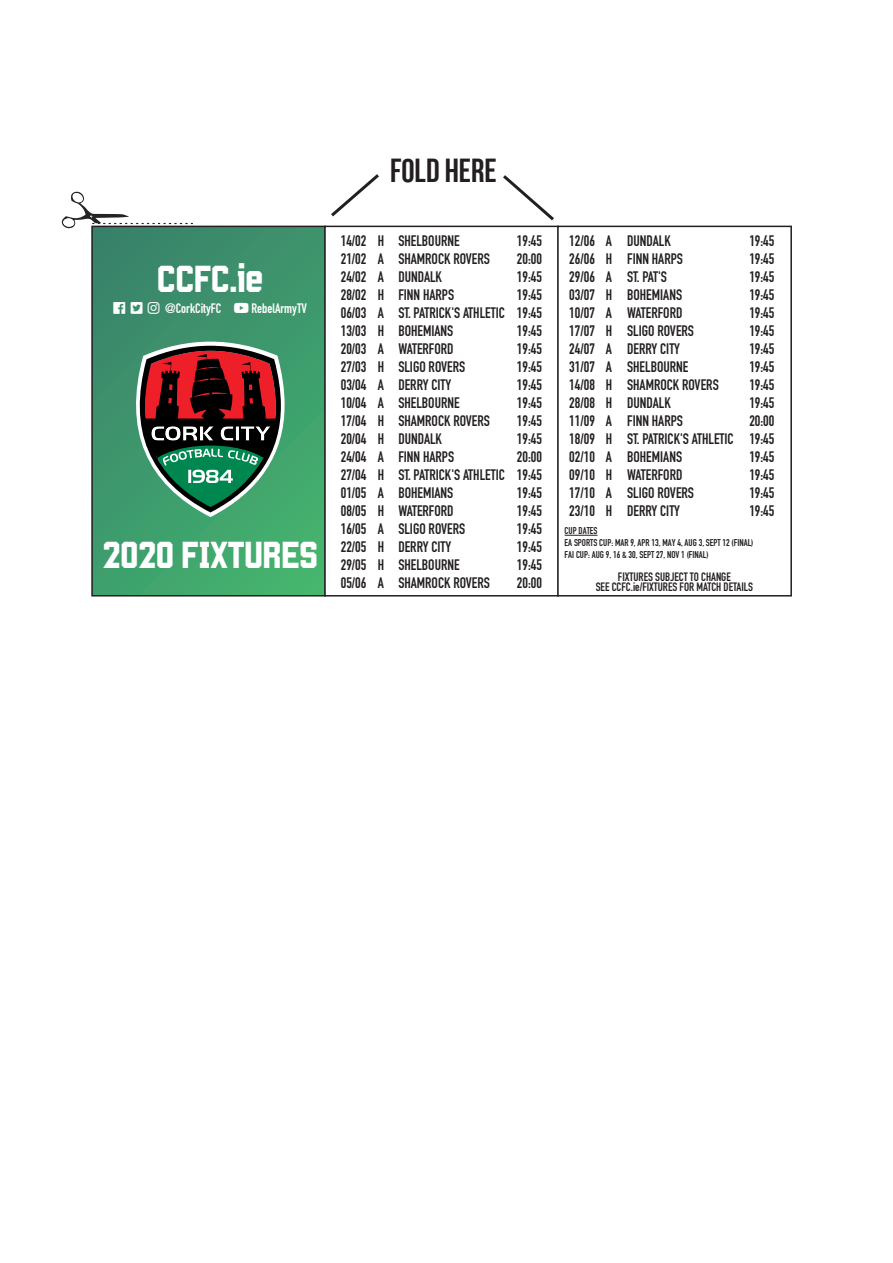
<style>
.page{position:relative;width:893px;height:1263px;background:#fff}
.page>*{position:absolute;margin:0;border:0;box-sizing:border-box;transform-origin:0 0}
.t1{font:37.5px "Wildcat";color:#fff}
.t2{font:33.3px "Bebas Neue";color:#231f20}
.t3{font:700 15px/18px "DIN Condensed";color:#231f20;text-align:justify}
.t4{font:700 13.5px "DIN Condensed";color:#fff}
.t5{font:700 12px/10.5px "DIN Condensed";color:#231f20;text-align:center}
.t6{font:700 9.75px/11.7px "DIN Condensed";color:#231f20}
</style>
<div class="page">
<svg style="left:61px;top:191px;width:132px;height:38px"></svg>
<svg style="left:331px;top:174px;width:48px;height:43px"></svg>
<svg style="left:503px;top:175px;width:51px;height:46px"></svg>
<div style="left:92px;top:226px;width:233px;height:370px;background:linear-gradient(to bottom,#3a896b,#42ac6e)"></div>
<div style="left:91px;top:226px;width:235px;height:370px;border:2px solid #231f20"></div>
<div style="left:324px;top:226px;width:235px;height:370px;background:#fff;border:2px solid #231f20"></div>
<div style="left:557px;top:226px;width:235px;height:370px;background:#fff;border:2px solid #231f20"></div>
<svg style="left:123px;top:342px;width:162px;height:175px;background:#555f4c"></svg>
<hr style="left:565px;top:535px;width:32px;height:1px;background:#231f20">
<svg style="left:114px;top:302px;width:11px;height:12px"></svg>
<svg style="left:131px;top:302px;width:29px;height:12px"></svg>
<svg style="left:234px;top:303px;width:15px;height:10px"></svg>
<h1 class="t1" style="left:157px;top:255px;width:108px">CCFC.ie</h1>
<p class="t4" style="left:165px;top:299px;width:58px">@CorkCityFC</p>
<p class="t4" style="left:252px;top:299px;width:57px">RebelArmyTV</p>
<h1 class="t1" style="left:103px;top:531px;width:216px">2020 FIXTURES</h1>
<h2 class="t2" style="left:390px;top:152px;width:108px">FOLD HERE</h2>
<p class="t3" style="left:341px;top:232px;width:27px">14/02<br>21/02<br>24/02<br>28/02<br>06/03<br>13/03<br>20/03<br>27/03<br>03/04<br>10/04<br>17/04<br>20/04<br>24/04<br>27/04<br>01/05<br>08/05<br>16/05<br>22/05<br>29/05<br>05/06</p>
<p class="t3" style="left:378px;top:232px;width:8px">H A A H A H A H A A H H A H A H A H H A</p>
<p class="t3" style="left:398px;top:232px;width:108px;text-align:left">SHELBOURNE<br>SHAMROCK ROVERS<br>DUNDALK<br>FINN HARPS<br>ST. PATRICK'S ATHLETIC<br>BOHEMIANS<br>WATERFORD<br>SLIGO ROVERS<br>DERRY CITY<br>SHELBOURNE<br>SHAMROCK ROVERS<br>DUNDALK<br>FINN HARPS<br>ST. PATRICK'S ATHLETIC<br>BOHEMIANS<br>WATERFORD<br>SLIGO ROVERS<br>DERRY CITY<br>SHELBOURNE<br>SHAMROCK ROVERS</p>
<p class="t3" style="left:517px;top:232px;width:27px">19:45<br>20:00<br>19:45<br>19:45<br>19:45<br>19:45<br>19:45<br>19:45<br>19:45<br>19:45<br>19:45<br>19:45<br>20:00<br>19:45<br>19:45<br>19:45<br>19:45<br>19:45<br>19:45<br>20:00</p>
<p class="t3" style="left:749px;top:232px;width:27px">19:45<br>19:45<br>19:45<br>19:45<br>19:45<br>19:45<br>19:45<br>19:45<br>19:45<br>19:45<br>20:00<br>19:45<br>19:45<br>19:45<br>19:45<br>19:45</p>
<p class="t3" style="left:569px;top:232px;width:27px">12/06<br>26/06<br>29/06<br>03/07<br>10/07<br>17/07<br>24/07<br>31/07<br>14/08<br>28/08<br>11/09<br>18/09<br>02/10<br>09/10<br>17/10<br>23/10</p>
<p class="t3" style="left:606px;top:232px;width:8px">A H A H A H A A H H A H A H A H</p>
<p class="t3" style="left:627px;top:232px;width:108px;text-align:left">DUNDALK<br>FINN HARPS<br>ST. PAT'S<br>BOHEMIANS<br>WATERFORD<br>SLIGO ROVERS<br>DERRY CITY<br>SHELBOURNE<br>SHAMROCK ROVERS<br>DUNDALK<br>FINN HARPS<br>ST. PATRICK'S ATHLETIC<br>BOHEMIANS<br>WATERFORD<br>SLIGO ROVERS<br>DERRY CITY</p>
<p class="t6" style="left:565px;top:525px;width:190px">CUP DATES<br>EA SPORTS CUP: MAR 9, APR 13, MAY 4, AUG 3, SEPT 12 (FINAL)<br>FAI CUP: AUG 9, 16 &amp; 30, SEPT 27, NOV 1 (FINAL)</p>
<p class="t5" style="left:596px;top:571px;width:159px">FIXTURES SUBJECT TO CHANGE<br>SEE CCFC.ie/FIXTURES FOR MATCH DETAILS</p>
</div>
